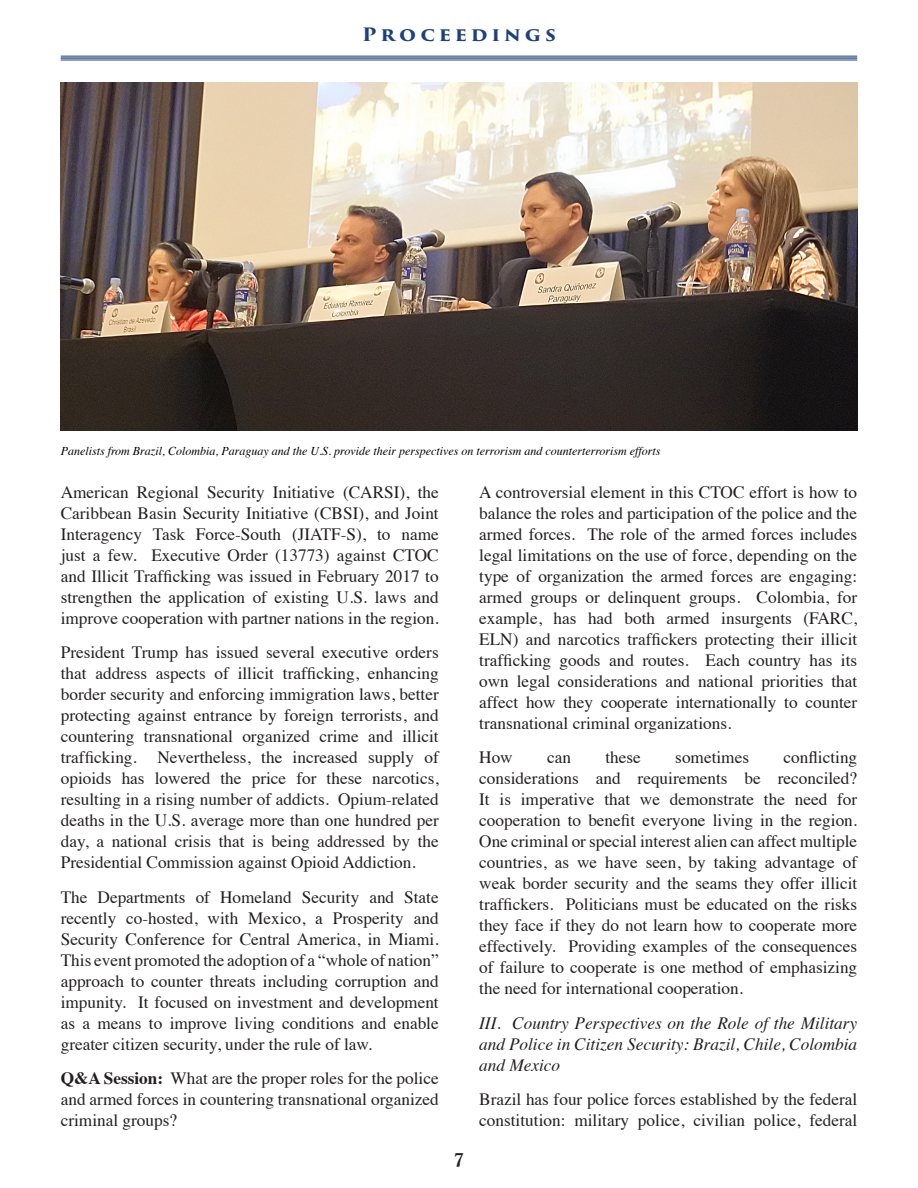
<style>
.page{position:relative;width:918px;height:1188px;background:#fff}
.page>*{position:absolute;margin:0;border:0;box-sizing:border-box;transform-origin:0 0}
.t1{font:700 21px "Athelas";color:#231f20}
.t2{font:700 18px "Trajan Pro 3";letter-spacing:.195em;color:#1d417e;scale:1.1 1}
.Regional_Insights_bo{font:17.25px/21px "Times";color:#231f20;text-align:justify}
.Regional_Insights_bo-2{font:italic 17.25px/21px "Times";color:#231f20;text-align:justify}
.Captions{font:italic 12px "Times";color:#000}
.s1{font-weight:700}
</style>
<div class="page">
<hr style="left:61px;top:56px;width:796px;height:1px;background:#1d417e">
<hr style="left:61px;top:57px;width:796px;height:2px;background:#1d417e">
<hr style="left:61px;top:60px;width:796px;height:1px;background:#1d417e">
<img style="left:61px;top:83px;width:796px;height:348px">
<p class="t2" style="left:362px;top:21px;width:178px">Proceedings</p>
<p class="Captions" style="left:61px;top:441px;width:601px">Panelists from Brazil, Colombia, Paraguay and the U.S. provide their perspectives on terrorism and counterterrorism efforts</p>
<p class="Regional_Insights_bo" style="left:61px;top:480px;width:380px">American Regional Security Initiative (CARSI), the Caribbean Basin Security Initiative (CBSI), and Joint Interagency Task Force-South (JIATF-S), to name just a few. Executive Order (13773) against CTOC and Illicit Trafficking was issued in February 2017 to strengthen the application of existing U.S. laws and improve cooperation with partner nations in the region.</p>
<p class="Regional_Insights_bo" style="left:61px;top:641px;width:380px">President Trump has issued several executive orders that address aspects of illicit trafficking, enhancing border security and enforcing immigration laws, better protecting against entrance by foreign terrorists, and countering transnational organized crime and illicit trafficking. Nevertheless, the increased supply of opioids has lowered the price for these narcotics, resulting in a rising number of addicts. Opium-related deaths in the U.S. average more than one hundred per day, a national crisis that is being addressed by the Presidential Commission against Opioid Addiction.</p>
<p class="Regional_Insights_bo" style="left:61px;top:885px;width:380px">The Departments of Homeland Security and State recently co-hosted, with Mexico, a Prosperity and Security Conference for Central America, in Miami.<br>This event promoted the adoption of a “whole of nation” approach to counter threats including corruption and impunity. It focused on investment and development as a means to improve living conditions and enable greater citizen security, under the rule of law.</p>
<p class="Regional_Insights_bo" style="left:61px;top:1067px;width:380px"><span class="s1">Q&amp;A Session:</span> What are the proper roles for the police and armed forces in countering transnational organized criminal groups?</p>
<p class="t1" style="left:455px;top:1139px;width:10px">7</p>
<p class="Regional_Insights_bo" style="left:479px;top:480px;width:380px">A controversial element in this CTOC effort is how to balance the roles and participation of the police and the armed forces. The role of the armed forces includes legal limitations on the use of force, depending on the type of organization the armed forces are engaging: armed groups or delinquent groups. Colombia, for example, has had both armed insurgents (FARC, ELN) and narcotics traffickers protecting their illicit trafficking goods and routes. Each country has its own legal considerations and national priorities that affect how they cooperate internationally to counter transnational criminal organizations.</p>
<p class="Regional_Insights_bo" style="left:479px;top:746px;width:35px">How</p>
<p class="Regional_Insights_bo" style="left:547px;top:746px;width:25px">can</p>
<p class="Regional_Insights_bo" style="left:605px;top:746px;width:37px">these</p>
<p class="Regional_Insights_bo" style="left:675px;top:746px;width:75px">sometimes</p>
<p class="Regional_Insights_bo" style="left:479px;top:746px;width:380px;text-indent:304px">conflicting considerations and requirements be reconciled?<br>It is imperative that we demonstrate the need for cooperation to benefit everyone living in the region.<br>One criminal or special interest alien can affect multiple countries, as we have seen, by taking advantage of weak border security and the seams they offer illicit traffickers. Politicians must be educated on the risks they face if they do not learn how to cooperate more effectively. Providing examples of the consequences of failure to cooperate is one method of emphasizing the need for international cooperation.</p>
<p class="Regional_Insights_bo-2" style="left:479px;top:1012px;width:380px">III. Country Perspectives on the Role of the Military and Police in Citizen Security: Brazil, Chile, Colombia and Mexico</p>
<p class="Regional_Insights_bo" style="left:479px;top:1088px;width:380px">Brazil has four police forces established by the federal constitution: military police, civilian police, federal</p>
</div>
